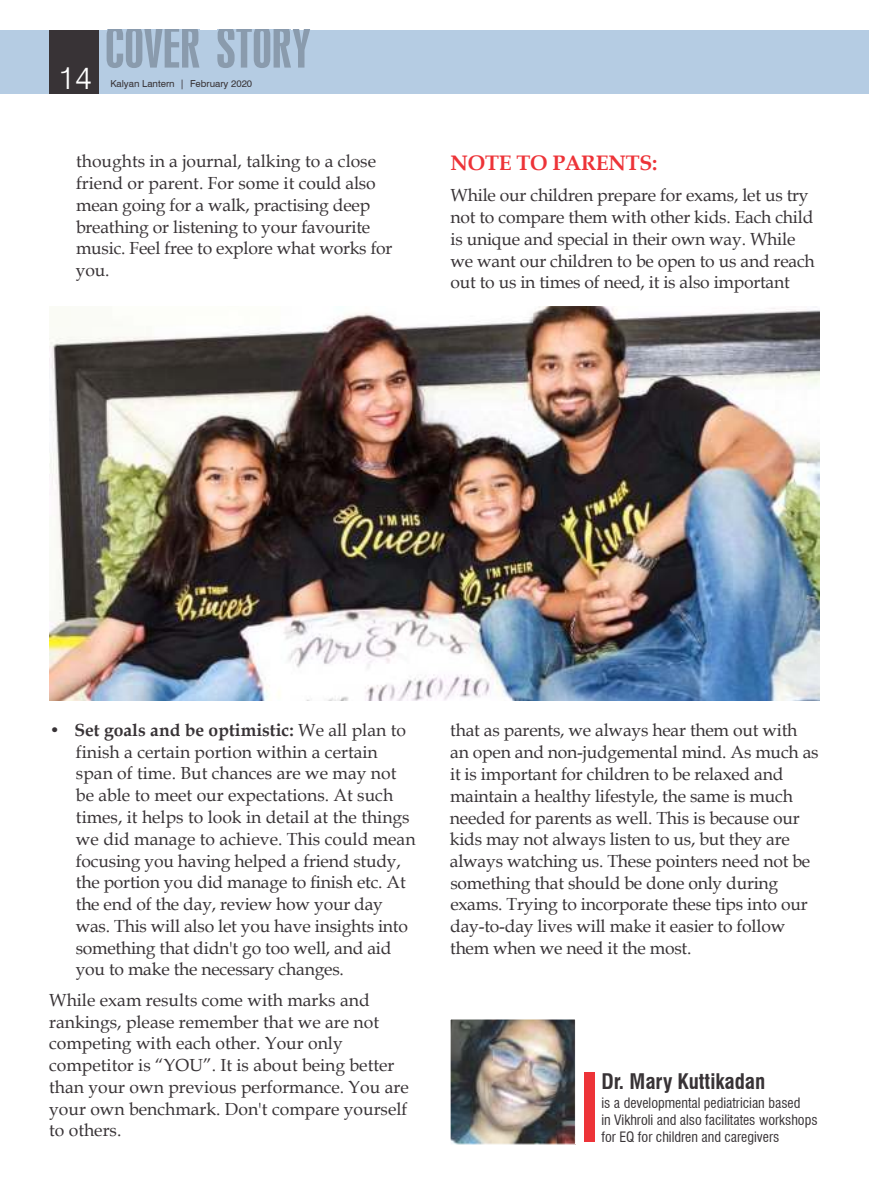
<style>
.page{position:relative;width:869px;height:1191px;background:#fff}
.page>*{position:absolute;margin:0;border:0;box-sizing:border-box;transform-origin:0 0}
.t1{font:52.5px "Swiss 924 BT";color:#8a9bad}
.t2{font:300 31.5px "Swiss 721 BT";color:#fff}
.t3{font:700 21px "Swis 721 Cn BT";color:#383336}
.t4{font:700 21px "Book Antiqua";letter-spacing:-.015em;color:#ed3338}
.t5{font:17.5px/21.7px "Book Antiqua";letter-spacing:-.01em;color:#383336}
.t6{font:14px/16.8px "Swis 721 Cn BT";color:#383336}
.t7{font:9.62px "Swis 721 BT";color:#383336}
.s1{font-weight:700}
</style>
<div class="page">
<hr style="left:868px;top:0;width:1px;height:1191px;background:#383336">
<hr style="left:868px;top:30px;width:1px;height:63px;background:#ede3a3">
<div style="left:0;top:30px;width:868px;height:63px;background:#b5cce3"></div>
<div style="left:50px;top:30px;width:49px;height:63px;background:#383336"></div>
<img style="left:50px;top:307px;width:769px;height:394px">
<div style="left:584px;top:1072px;width:10px;height:69px;background:#ed3338"></div>
<img style="left:451px;top:1020px;width:122px;height:122px">
<div style="left:449px;top:1018px;width:126px;height:126px;border:1px solid #fff"></div>
<h2 class="t2" style="left:58px;top:58px;width:35px">14</h2>
<h1 class="t1" style="left:105px;top:16px;width:207px">COVER STORY</h1>
<p class="t7" style="left:110px;top:78px;width:143px">Kalyan Lantern | February 2020</p>
<p class="t5" style="left:76px;top:150px;width:318px">thoughts in a journal, talking to a close friend or parent. For some it could also mean going for a walk, practising deep breathing or listening to your favourite music. Feel free to explore what works for you.</p>
<p class="t4" style="left:450px;top:149px;width:208px">NOTE TO PARENTS:</p>
<p class="t5" style="left:450px;top:184px;width:366px">While our children prepare for exams, let us try not to compare them with other kids. Each child is unique and special in their own way. While we want our children to be open to us and reach out to us in times of need, it is also important</p>
<p class="t5" style="left:76px;top:719px;width:341px;text-indent:-26px"><span class="s1">• Set goals and be optimistic:</span> We all plan to finish a certain portion within a certain span of time. But chances are we may not be able to meet our expectations. At such times, it helps to look in detail at the things we did manage to achieve. This could mean focusing you having helped a friend study, the portion you did manage to finish etc. At the end of the day, review how your day was. This will also let you have insights into something that didn't go too well, and aid you to make the necessary changes.</p>
<p class="t5" style="left:49px;top:988px;width:361px">While exam results come with marks and rankings, please remember that we are not competing with each other. Your only competitor is “YOU”. It is about being better than your own previous performance. You are your own benchmark. Don't compare yourself to others.</p>
<p class="t5" style="left:449px;top:719px;width:370px">that as parents, we always hear them out with an open and non-judgemental mind. As much as it is important for children to be relaxed and maintain a healthy lifestyle, the same is much needed for parents as well. This is because our kids may not always listen to us, but they are always watching us. These pointers need not be something that should be done only during exams. Trying to incorporate these tips into our day-to-day lives will make it easier to follow them when we need it the most.</p>
<p class="t3" style="left:601px;top:1069px;width:165px">Dr. Mary Kuttikadan</p>
<p class="t6" style="left:601px;top:1094px;width:217px">is a developmental pediatrician based<br>in Vikhroli and also facilitates workshops for EQ for children and caregivers</p>
</div>
